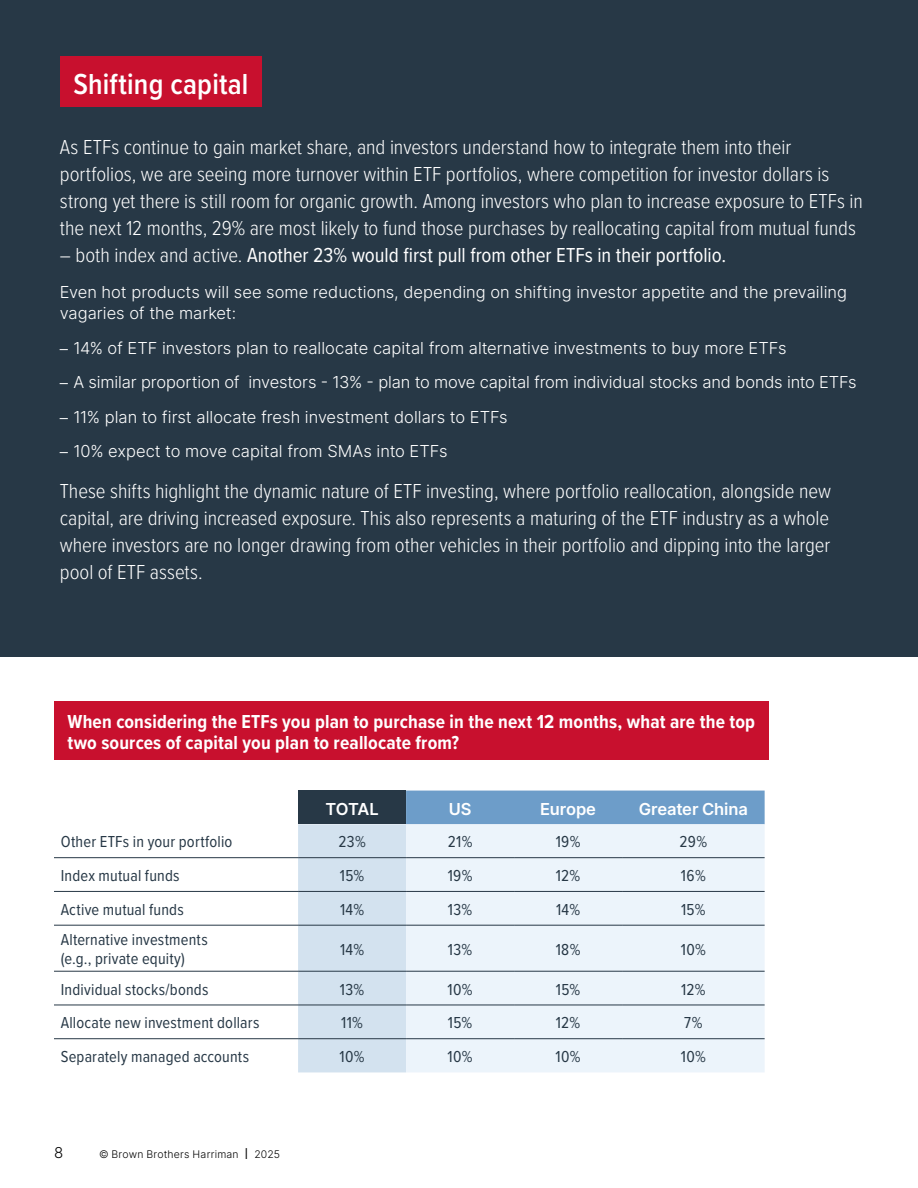
<style>
.page{position:relative;width:918px;height:1188px;background:#fff}
.page>*{position:absolute;margin:0;border:0;box-sizing:border-box;transform-origin:0 0}
.Sidebar_Title{font:600 30px "Proxima Nova Cond";letter-spacing:.005em;color:#fff}
.Sidebar_Text{font:300 21px/27px "Proxima Nova Cond";letter-spacing:-.005em;color:#fff}
.Sidebar_Text-2{font:21px "Proxima Nova Cond";color:#fff}
.Question{font:700 19.5px/21px "Proxima Nova Cond";letter-spacing:.01em;color:#fff}
.BODY{font:300 16.5px/21px "Inter";letter-spacing:-.005em;color:#fff}
.Chart_Axis_text{font:16.5px/19.5px "Proxima Nova Cond";letter-spacing:.01em;color:#273846}
.Chart_Question{font:16.5px "Proxima Nova Cond";letter-spacing:.02em;color:#273846}
.Chart_Head{font:16.5px "Inter";letter-spacing:-.01em;color:#fff}
.t1{font:300 15px "Inter";color:#000}
.t2{font:300 10.5px "Inter";letter-spacing:.02em;color:#000}
.s1{font-weight:300}
.s2{font-family:"Univers LT Pro 45"}
.s3{font-size:15px}
</style>
<div class="page">
<div style="left:0;top:0;width:918px;height:657px;background:#273846"></div>
<div style="left:60px;top:57px;width:202px;height:50px;background:#c8102e"></div>
<svg style="left:298px;top:791px;width:467px;height:281px;background:#a6bfd4"></svg>
<div style="left:406px;top:824px;width:359px;height:248px;background:#ecf4fb"></div>
<hr style="left:54px;top:857px;width:244px;height:1px;background:#273846">
<hr style="left:298px;top:857px;width:108px;height:1px;background:#273846">
<hr style="left:406px;top:857px;width:108px;height:1px;background:#273846">
<hr style="left:514px;top:857px;width:108px;height:1px;background:#273846">
<hr style="left:622px;top:857px;width:143px;height:1px;background:#273846">
<hr style="left:54px;top:891px;width:244px;height:1px;background:#273846">
<hr style="left:298px;top:891px;width:108px;height:1px;background:#273846">
<hr style="left:406px;top:891px;width:108px;height:1px;background:#273846">
<hr style="left:514px;top:891px;width:108px;height:1px;background:#273846">
<hr style="left:622px;top:891px;width:143px;height:1px;background:#273846">
<hr style="left:54px;top:925px;width:244px;height:1px;background:#273846">
<hr style="left:54px;top:971px;width:244px;height:1px;background:#273846">
<hr style="left:54px;top:1005px;width:244px;height:1px;background:#273846">
<hr style="left:54px;top:1038px;width:244px;height:1px;background:#273846">
<hr style="left:298px;top:925px;width:108px;height:1px;background:#273846">
<hr style="left:298px;top:971px;width:108px;height:1px;background:#273846">
<hr style="left:298px;top:1005px;width:108px;height:1px;background:#273846">
<hr style="left:298px;top:1038px;width:108px;height:1px;background:#273846">
<hr style="left:406px;top:925px;width:108px;height:1px;background:#273846">
<hr style="left:406px;top:971px;width:108px;height:1px;background:#273846">
<hr style="left:406px;top:1005px;width:108px;height:1px;background:#273846">
<hr style="left:406px;top:1038px;width:108px;height:1px;background:#273846">
<hr style="left:514px;top:925px;width:108px;height:1px;background:#273846">
<hr style="left:514px;top:971px;width:108px;height:1px;background:#273846">
<hr style="left:514px;top:1005px;width:108px;height:1px;background:#273846">
<hr style="left:514px;top:1038px;width:108px;height:1px;background:#273846">
<hr style="left:622px;top:925px;width:143px;height:1px;background:#273846">
<hr style="left:622px;top:971px;width:143px;height:1px;background:#273846">
<hr style="left:622px;top:1005px;width:143px;height:1px;background:#273846">
<hr style="left:622px;top:1038px;width:143px;height:1px;background:#273846">
<div style="left:54px;top:702px;width:714px;height:58px;background:#c8102e"></div>
<p class="Sidebar_Title" style="left:73px;top:62px;width:177px">Shifting capital</p>
<p class="Sidebar_Text" style="left:60px;top:133px;width:805px">As ETFs continue to gain market share, and investors understand how to integrate them into their portfolios, we are seeing more turnover within ETF portfolios, where competition for investor dollars is strong yet there is still room for organic growth. Among investors who plan to increase exposure to ETFs in the next 12 months, 29% are most likely to fund those purchases by reallocating capital from mutual funds</p>
<p class="Sidebar_Text-2" style="left:60px;top:240px;width:668px"><span class="s1">– both index and active.</span> Another 23% would first pull from other ETFs in their portfolio.</p>
<p class="BODY" style="left:60px;top:282px;width:789px">Even hot products will see some reductions, depending on shifting investor appetite and the prevailing vagaries of the market:</p>
<p class="BODY" style="left:60px;top:337px;width:728px"><span class="s2">–</span> 14% of ETF investors plan to reallocate capital from alternative investments to buy more ETFs</p>
<p class="BODY" style="left:60px;top:372px;width:798px"><span class="s2">–</span> A similar proportion of investors - 13% - plan to move capital from individual stocks and bonds into ETFs</p>
<p class="BODY" style="left:60px;top:406px;width:449px"><span class="s2">–</span> 11% plan to first allocate fresh investment dollars to ETFs</p>
<p class="BODY" style="left:60px;top:441px;width:389px"><span class="s2">–</span> 10% expect to move capital from SMAs into ETFs</p>
<p class="Sidebar_Text" style="left:60px;top:476px;width:773px;text-align:justify">These shifts highlight the dynamic nature of ETF investing, where portfolio reallocation, alongside new capital, are driving increased exposure. This also represents a maturing of the ETF industry as a whole where investors are no longer drawing from other vehicles in their portfolio and dipping into the larger pool of ETF assets.</p>
<p class="Question" style="left:68px;top:711px;width:689px">When considering the ETFs you plan to purchase in the next 12 months, what are the top two sources of capital you plan to reallocate from?</p>
<h2 class="Chart_Head" style="left:325px;top:797px;width:55px">TOTAL</h2>
<h2 class="Chart_Head" style="left:449px;top:797px;width:24px">US</h2>
<h2 class="Chart_Head" style="left:540px;top:797px;width:57px">Europe</h2>
<h2 class="Chart_Head" style="left:639px;top:797px;width:111px">Greater China</h2>
<p class="Chart_Axis_text" style="left:61px;top:831px;width:173px">Other ETFs in your portfolio</p>
<p class="Chart_Question" style="left:338px;top:830px;width:29px">23%</p>
<p class="Chart_Question" style="left:448px;top:830px;width:26px">21%</p>
<p class="Chart_Question" style="left:556px;top:830px;width:26px">19%</p>
<p class="Chart_Question" style="left:680px;top:830px;width:29px">29%</p>
<p class="Chart_Axis_text" style="left:61px;top:865px;width:120px">Index mutual funds</p>
<p class="Chart_Question" style="left:340px;top:863px;width:26px">15%</p>
<p class="Chart_Question" style="left:448px;top:863px;width:26px">19%</p>
<p class="Chart_Question" style="left:556px;top:863px;width:26px">12%</p>
<p class="Chart_Question" style="left:681px;top:863px;width:26px">16%</p>
<p class="Chart_Axis_text" style="left:61px;top:899px;width:125px">Active mutual funds</p>
<p class="Chart_Question" style="left:340px;top:897px;width:26px">14%</p>
<p class="Chart_Question" style="left:448px;top:897px;width:26px">13%</p>
<p class="Chart_Question" style="left:556px;top:897px;width:26px">14%</p>
<p class="Chart_Question" style="left:681px;top:897px;width:26px">15%</p>
<p class="Chart_Axis_text" style="left:61px;top:929px;width:149px">Alternative investments (e.g., private equity)</p>
<p class="Chart_Question" style="left:340px;top:937px;width:26px">14%</p>
<p class="Chart_Question" style="left:448px;top:937px;width:26px">13%</p>
<p class="Chart_Question" style="left:556px;top:937px;width:26px">18%</p>
<p class="Chart_Question" style="left:681px;top:937px;width:27px">10%</p>
<p class="Chart_Axis_text" style="left:61px;top:979px;width:149px">Individual stocks/bonds</p>
<p class="Chart_Question" style="left:340px;top:977px;width:26px">13%</p>
<p class="Chart_Question" style="left:447px;top:977px;width:27px">10%</p>
<p class="Chart_Question" style="left:556px;top:977px;width:26px">15%</p>
<p class="Chart_Question" style="left:681px;top:977px;width:26px">12%</p>
<p class="Chart_Axis_text" style="left:61px;top:1012px;width:200px">Allocate new investment dollars</p>
<p class="Chart_Question" style="left:341px;top:1011px;width:23px">11%</p>
<p class="Chart_Question" style="left:448px;top:1011px;width:26px">15%</p>
<p class="Chart_Question" style="left:556px;top:1011px;width:26px">12%</p>
<p class="Chart_Question" style="left:684px;top:1011px;width:20px">7%</p>
<p class="Chart_Axis_text" style="left:61px;top:1046px;width:190px">Separately managed accounts</p>
<p class="Chart_Question" style="left:339px;top:1045px;width:27px">10%</p>
<p class="Chart_Question" style="left:447px;top:1045px;width:27px">10%</p>
<p class="Chart_Question" style="left:555px;top:1045px;width:27px">10%</p>
<p class="Chart_Question" style="left:681px;top:1045px;width:27px">10%</p>
<p class="t1" style="left:54px;top:1142px;width:11px">8</p>
<p class="t2" style="left:99px;top:1147px;width:183px">© Brown Brothers Harriman <span class="s3">I</span> 2025</p>
</div>
